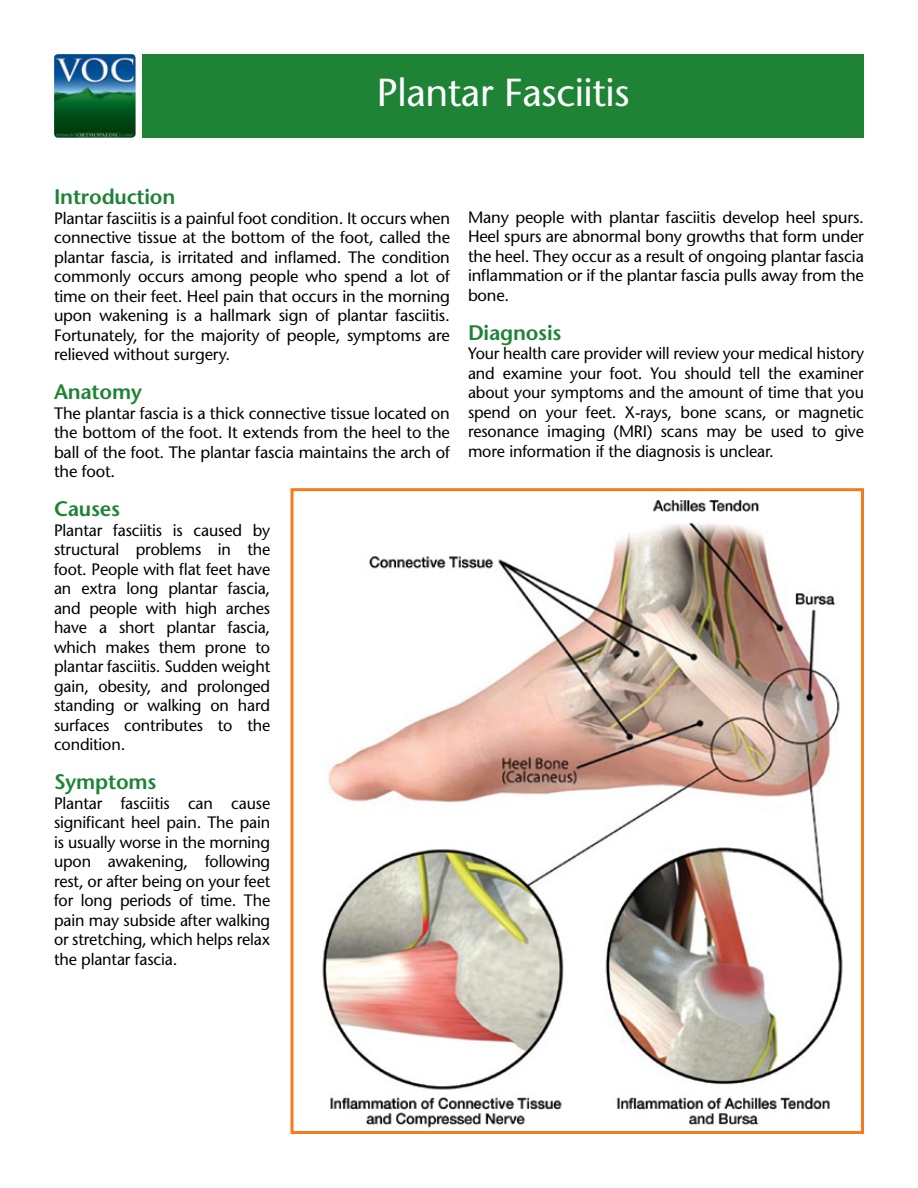
<style>
.page{position:relative;width:918px;height:1188px;background:#fff}
.page>*{position:absolute;margin:0;border:0;box-sizing:border-box;transform-origin:0 0}
.t1{font:500 39px "Stone Sans Std";letter-spacing:-.01em;color:#fff}
.t2{font:600 21px "Stone Sans Std";letter-spacing:-.01em;color:#1e8335}
.t3{font:500 16.5px/19.5px "Stone Sans Std";letter-spacing:-.01em;color:#000;text-align:justify}
</style>
<div class="page">
<div style="left:143px;top:54px;width:721px;height:84px;background:#1e8335"></div>
<img style="left:54px;top:54px;width:82px;height:84px">
<img style="left:322px;top:500px;width:521px;height:628px">
<div style="left:291px;top:488px;width:573px;height:646px;border:3px solid #f47b20"></div>
<h1 class="t1" style="left:377px;top:70px;width:254px">Plantar Fasciitis</h1>
<p class="t2" style="left:54px;top:184px;width:123px">Introduction</p>
<p class="t3" style="left:54px;top:208px;width:398px">Plantar fasciitis is a painful foot condition. It occurs when connective tissue at the bottom of the foot, called the plantar fascia, is irritated and inflamed. The condition commonly occurs among people who spend a lot of time on their feet. Heel pain that occurs in the morning upon wakening is a hallmark sign of plantar fasciitis.<br>Fortunately, for the majority of people, symptoms are relieved without surgery.</p>
<p class="t2" style="left:54px;top:379px;width:90px">Anatomy</p>
<p class="t3" style="left:54px;top:403px;width:398px">The plantar fascia is a thick connective tissue located on the bottom of the foot. It extends from the heel to the ball of the foot. The plantar fascia maintains the arch of the foot.</p>
<p class="t2" style="left:54px;top:496px;width:68px">Causes</p>
<p class="t3" style="left:54px;top:520px;width:218px">Plantar fasciitis is caused by structural problems in the foot. People with flat feet have an extra long plantar fascia, and people with high arches have a short plantar fascia, which makes them prone to plantar fasciitis. Sudden weight gain, obesity, and prolonged standing or walking on hard surfaces contributes to the condition.</p>
<p class="t2" style="left:54px;top:769px;width:104px">Symptoms</p>
<p class="t3" style="left:54px;top:793px;width:218px">Plantar fasciitis can cause significant heel pain. The pain is usually worse in the morning upon awakening, following rest, or after being on your feet for long periods of time. The pain may subside after walking or stretching, which helps relax the plantar fascia.</p>
<p class="t3" style="left:468px;top:207px;width:398px">Many people with plantar fasciitis develop heel spurs.<br>Heel spurs are abnormal bony growths that form under the heel. They occur as a result of ongoing plantar fascia inflammation or if the plantar fascia pulls away from the bone.</p>
<p class="t2" style="left:468px;top:320px;width:95px">Diagnosis</p>
<p class="t3" style="left:468px;top:344px;width:398px">Your health care provider will review your medical history and examine your foot. You should tell the examiner about your symptoms and the amount of time that you spend on your feet. X-rays, bone scans, or magnetic resonance imaging (MRI) scans may be used to give more information if the diagnosis is unclear.</p>
</div>
